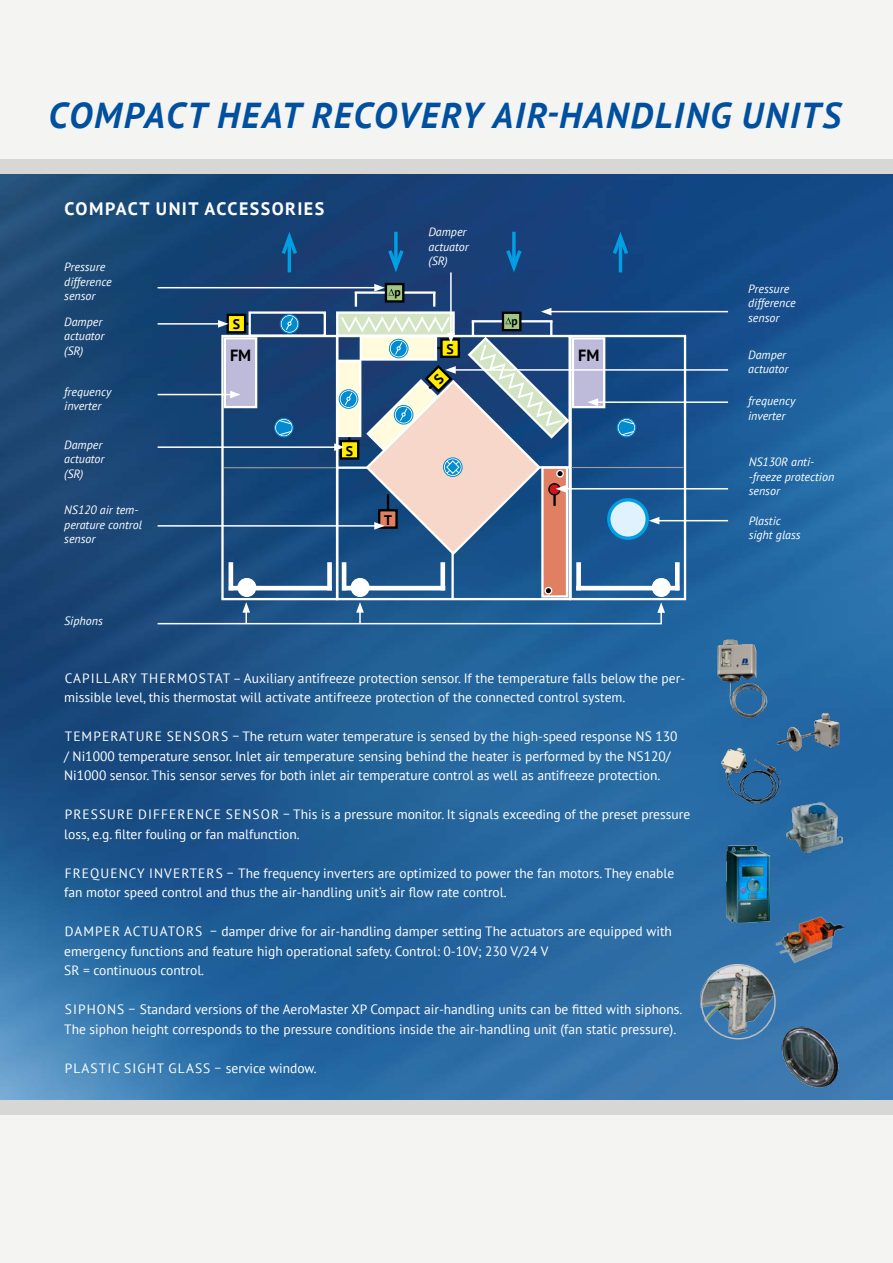
<style>
.page{position:relative;width:893px;height:1263px;background:#fff}
.page>*{position:absolute;margin:0;border:0;box-sizing:border-box;transform-origin:0 0}
.t1{font:italic 700 36px "PT Sans";letter-spacing:.05em;color:#00509f}
.t2{font:700 18px "PT Sans";color:#fff}
.t3{font:700 16.2px "PT Sans";color:#000}
.t4{font:700 13.95px "PT Sans";color:#000}
.t5{font:13.5px/19.5px "PT Sans";color:#fff}
.t6{font:italic 12px/14.4px "PT Sans";color:#fff}
.t7{font:700 11.55px "PT Sans";color:#000}
</style>
<div class="page">
<img style="left:0;top:173px;width:893px;height:927px">
<div style="left:0;top:1114px;width:893px;height:149px;background:#f4f4f2"></div>
<div style="left:0;top:1100px;width:893px;height:14px;background:#d7d7d5"></div>
<div style="left:0;top:0;width:893px;height:162px;background:#f4f4f2"></div>
<div style="left:0;top:159px;width:893px;height:14px;background:#d7d7d5"></div>
<img style="left:726px;top:846px;width:44px;height:77px">
<img style="left:786px;top:803px;width:57px;height:49px">
<img style="left:776px;top:711px;width:66px;height:45px">
<img style="left:721px;top:746px;width:59px;height:59px">
<img style="left:714px;top:637px;width:56px;height:85px">
<img style="left:776px;top:917px;width:73px;height:46px">
<div style="left:221px;top:335px;width:117px;height:265px;border:2px solid #fff"></div>
<div style="left:569px;top:335px;width:117px;height:265px;border:2px solid #fff"></div>
<hr style="left:451px;top:552px;width:3px;height:46px;background:#fff">
<div style="left:440px;top:562px;width:5px;height:28px;background:#fff"></div>
<hr style="left:342px;top:562px;width:4px;height:28px;background:#fff">
<hr style="left:342px;top:586px;width:103px;height:4px;background:#fff">
<div style="left:351px;top:579px;width:18px;height:17px;background:#fff;border-radius:50%"></div>
<div style="left:351px;top:578px;width:19px;height:19px;border:1px solid #fff;border-radius:50%"></div>
<svg style="left:275px;top:419px;width:17px;height:17px"></svg>
<div style="left:275px;top:419px;width:18px;height:17px;border:1px solid #fff;border-radius:50%"></div>
<div style="left:274px;top:418px;width:20px;height:19px;border:1px solid #008bd2;border-radius:50%"></div>
<svg style="left:278px;top:419px;width:14px;height:17px"></svg>
<svg style="left:618px;top:419px;width:17px;height:17px"></svg>
<div style="left:618px;top:419px;width:17px;height:17px;border:1px solid #fff;border-radius:50%"></div>
<div style="left:617px;top:418px;width:19px;height:19px;border:1px solid #008bd2;border-radius:50%"></div>
<svg style="left:621px;top:419px;width:14px;height:17px"></svg>
<div style="left:249px;top:311px;width:77px;height:26px;border:2px solid #fff"></div>
<svg style="left:281px;top:315px;width:17px;height:17px"></svg>
<div style="left:281px;top:315px;width:17px;height:18px;border:1px solid #fff;border-radius:50%"></div>
<div style="left:280px;top:314px;width:19px;height:20px;border:1px solid #008bd2;border-radius:50%"></div>
<svg style="left:285px;top:317px;width:9px;height:14px"></svg>
<hr style="left:288px;top:237px;width:3px;height:35px;background:#009fe3">
<svg style="left:279px;top:227px;width:21px;height:31px"></svg>
<hr style="left:619px;top:237px;width:3px;height:35px;background:#009fe3">
<svg style="left:610px;top:227px;width:21px;height:31px"></svg>
<svg style="left:512px;top:232px;width:4px;height:14px"></svg>
<svg style="left:503px;top:246px;width:21px;height:31px"></svg>
<svg style="left:394px;top:232px;width:4px;height:14px"></svg>
<svg style="left:385px;top:246px;width:21px;height:31px"></svg>
<div style="left:609px;top:500px;width:38px;height:38px;background:#dff2fd;border-radius:50%"></div>
<div style="left:607px;top:498px;width:42px;height:42px;border:3px solid #009fe3;border-radius:50%"></div>
<div style="left:228px;top:315px;width:17px;height:17px;background:#ffed00"></div>
<div style="left:227px;top:314px;width:19px;height:19px;border:2px solid #000"></div>
<div style="left:385px;top:283px;width:19px;height:20px;border:2px solid #000"></div>
<div style="left:572px;top:337px;width:33px;height:71px;background:#bdbada;border:2px solid #fff"></div>
<div style="left:224px;top:337px;width:33px;height:71px;background:#bdbada;border:2px solid #fff"></div>
<div style="left:576px;top:562px;width:5px;height:28px;background:#fff"></div>
<div style="left:675px;top:562px;width:5px;height:28px;background:#fff"></div>
<hr style="left:576px;top:586px;width:103px;height:4px;background:#fff">
<div style="left:652px;top:579px;width:18px;height:17px;background:#fff;border-radius:50%"></div>
<div style="left:652px;top:578px;width:19px;height:19px;border:1px solid #fff;border-radius:50%"></div>
<div style="left:327px;top:562px;width:5px;height:28px;background:#fff"></div>
<hr style="left:229px;top:562px;width:4px;height:28px;background:#fff">
<hr style="left:229px;top:586px;width:103px;height:4px;background:#fff">
<div style="left:238px;top:579px;width:18px;height:17px;background:#fff;border-radius:50%"></div>
<div style="left:237px;top:578px;width:19px;height:19px;border:1px solid #fff;border-radius:50%"></div>
<div style="left:541px;top:466px;width:27px;height:132px;background:#e17f63;border:2px solid #fff"></div>
<div style="left:545px;top:587px;width:7px;height:7px;background:#000;border-radius:50%"></div>
<div style="left:545px;top:587px;width:7px;height:7px;border:1px solid #fff;border-radius:50%"></div>
<hr style="left:158px;top:394px;width:74px;height:1px;background:#fff">
<svg style="left:230px;top:391px;width:10px;height:7px"></svg>
<hr style="left:596px;top:401px;width:132px;height:2px;background:#fff">
<svg style="left:588px;top:398px;width:10px;height:8px"></svg>
<hr style="left:453px;top:369px;width:275px;height:2px;background:#fff">
<hr style="left:549px;top:311px;width:179px;height:1px;background:#fff">
<hr style="left:158px;top:323px;width:62px;height:2px;background:#fff">
<svg style="left:218px;top:320px;width:11px;height:8px"></svg>
<hr style="left:158px;top:446px;width:179px;height:2px;background:#fff">
<hr style="left:158px;top:287px;width:219px;height:1px;background:#fff">
<hr style="left:450px;top:272px;width:2px;height:63px;background:#fff">
<hr style="left:158px;top:525px;width:219px;height:2px;background:#fff">
<hr style="left:564px;top:488px;width:164px;height:1px;background:#fff">
<hr style="left:657px;top:520px;width:71px;height:1px;background:#fff">
<svg style="left:649px;top:517px;width:10px;height:7px"></svg>
<hr style="left:158px;top:623px;width:504px;height:1px;background:#fff">
<svg style="left:242px;top:602px;width:8px;height:21px"></svg>
<svg style="left:356px;top:602px;width:8px;height:21px"></svg>
<svg style="left:657px;top:602px;width:8px;height:22px"></svg>
<img style="left:701px;top:964px;width:73px;height:70px">
<div style="left:701px;top:964px;width:75px;height:75px;border:1px solid #bcbcbc;border-radius:50%"></div>
<img style="left:779px;top:1023px;width:63px;height:69px">
<hr style="left:224px;top:467px;width:112px;height:1px;background:#9d9d9c">
<hr style="left:571px;top:467px;width:113px;height:1px;background:#9d9d9c">
<svg style="left:334px;top:284px;width:237px;height:273px;background:#8291a2"></svg>
<h1 class="t1" style="left:49px;top:92px;width:794px">COMPACT HEAT RECOVERY AIR-HANDLING UNITS</h1>
<h2 class="t2" style="left:64px;top:196px;width:25px">COMPACT</h2>
<h2 class="t2" style="left:156px;top:196px;width:12px">UNIT</h2>
<h2 class="t2" style="left:205px;top:196px;width:12px">ACCESSORIES</h2>
<p class="t6" style="left:64px;top:259px;width:49px">Pressure difference sensor</p>
<p class="t7" style="left:394px;top:285px;width:8px">P</p>
<p class="t6" style="left:428px;top:225px;width:42px">Damper actuator (SR)</p>
<p class="t6" style="left:64px;top:314px;width:42px">Damper actuator (SR)</p>
<p class="t6" style="left:64px;top:384px;width:49px">frequency inverter</p>
<p class="t6" style="left:64px;top:437px;width:42px">Damper actuator (SR)</p>
<p class="t6" style="left:64px;top:503px;width:79px">NS120 air tem&shy;perature control sensor</p>
<p class="t6" style="left:64px;top:613px;width:40px">Siphons</p>
<p class="t4" style="left:233px;top:315px;width:9px">S</p>
<p class="t7" style="left:511px;top:313px;width:8px">P</p>
<p class="t4" style="left:446px;top:340px;width:9px">S</p>
<p class="t3" style="left:230px;top:344px;width:23px">FM</p>
<p class="t3" style="left:578px;top:345px;width:23px">FM</p>
<p class="t4" style="left:346px;top:441px;width:9px">S</p>
<p class="t4" style="left:384px;top:511px;width:9px">T</p>
<p class="t5" style="left:64px;top:668px;width:622px">CAPILLARY THERMOSTAT – Auxiliary antifreeze protection sensor. If the temperature falls below the per&shy;missible level, this thermostat will activate antifreeze protection of the connected control system.</p>
<p class="t5" style="left:64px;top:726px;width:615px">TEMPERATURE SENSORS – The return water temperature is sensed by the high-speed response NS 130 / Ni1000 temperature sensor. Inlet air temperature sensing behind the heater is performed by the NS120/<br>Ni1000 sensor. This sensor serves for both inlet air temperature control as well as antifreeze protection.</p>
<p class="t5" style="left:65px;top:804px;width:18px">Pressure</p>
<p class="t5" style="left:138px;top:804px;width:10px">difference</p>
<p class="t5" style="left:226px;top:804px;width:10px">sensor</p>
<p class="t5" style="left:64px;top:804px;width:627px;text-indent:218px">– This is a pressure monitor. It signals exceeding of the preset pressure loss, e.g. filter fouling or fan malfunction.</p>
<p class="t5" style="left:65px;top:863px;width:9px">fre</p>
<p class="t5" style="left:90px;top:863px;width:20px">quency</p>
<p class="t5" style="left:149px;top:863px;width:9px">inverters</p>
<p class="t5" style="left:64px;top:863px;width:611px;text-indent:162px">– The frequency inverters are optimized to power the fan motors. They enable fan motor speed control and thus the air-handling unit‘s air flow rate control.</p>
<p class="t5" style="left:65px;top:921px;width:20px">Damper</p>
<p class="t5" style="left:124px;top:921px;width:10px">actuators</p>
<p class="t5" style="left:64px;top:921px;width:609px;text-indent:145px">– damper drive for air-handling damper setting The actuators are equipped with emergency functions and feature high operational safety. Control: 0-10V; 230 V/24 V<br>SR = continuous control.</p>
<p class="t5" style="left:65px;top:999px;width:24px">SIphons</p>
<p class="t5" style="left:64px;top:999px;width:620px;text-indent:63px">– Standard versions of the AeroMaster XP Compact air-handling units can be fitted with siphons.<br>The siphon height corresponds to the pressure conditions inside the air-handling unit (fan static pressure).</p>
<p class="t5" style="left:65px;top:1058px;width:18px">Plastic</p>
<p class="t5" style="left:124px;top:1058px;width:9px">sight</p>
<p class="t5" style="left:169px;top:1058px;width:10px">glass</p>
<p class="t5" style="left:214px;top:1058px;width:105px">– service window.</p>
<p class="t6" style="left:748px;top:281px;width:49px">Pressure difference sensor</p>
<p class="t6" style="left:748px;top:347px;width:42px">Damper actuator</p>
<p class="t6" style="left:748px;top:394px;width:49px">frequency inverter</p>
<p class="t6" style="left:749px;top:454px;width:87px">NS130R anti--freeze protection sensor</p>
<p class="t6" style="left:749px;top:513px;width:53px">Plastic sight glass</p>
</div>
